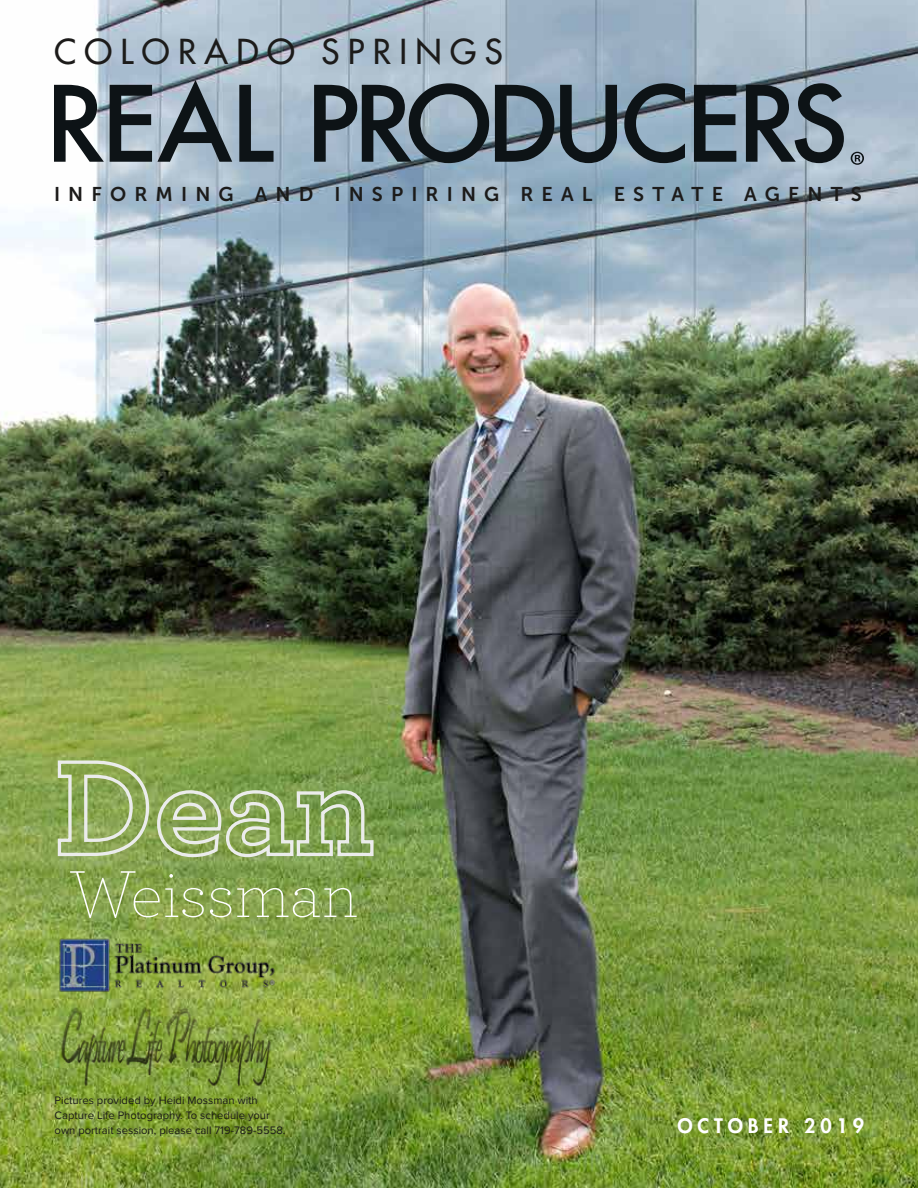
<style>
.page{position:relative;width:918px;height:1188px;background:#fff}
.page>*{position:absolute;margin:0;border:0;box-sizing:border-box;transform-origin:0 0}
.t1{font:200 69.6px "Archer Pro";color:#fff}
.t2{font:500 33.45px "Futura Std";letter-spacing:.25em;color:#1c1b1a}
.t3{font:19.8px "Museo Sans 700";letter-spacing:.41em;color:#1c1b1a}
.t4{font:800 19.5px "Futura Std";letter-spacing:.25em;color:#fff}
.t5{font:11.25px/15px "Proxima Nova";color:#1c1b1a}
</style>
<div class="page">
<img style="left:0;top:0;width:918px;height:1188px">
<svg style="left:54px;top:85px;width:50px;height:77px"></svg>
<svg style="left:110px;top:80px;width:122px;height:82px;background:#6e7b85"></svg>
<svg style="left:239px;top:85px;width:35px;height:77px;background:#67757f"></svg>
<svg style="left:314px;top:83px;width:175px;height:80px;background:#5f6d78"></svg>
<svg style="left:495px;top:85px;width:59px;height:77px;background:#4b5a65"></svg>
<svg style="left:560px;top:85px;width:57px;height:78px;background:#556470"></svg>
<svg style="left:624px;top:83px;width:61px;height:80px;background:#617380"></svg>
<svg style="left:694px;top:85px;width:42px;height:77px;background:#47555f"></svg>
<svg style="left:746px;top:83px;width:98px;height:80px;background:#58656f"></svg>
<svg style="left:851px;top:152px;width:13px;height:13px"></svg>
<svg style="left:56px;top:759px;width:319px;height:100px;background:#94ad69"></svg>
<img style="left:55px;top:998px;width:224px;height:90px">
<img style="left:55px;top:936px;width:223px;height:59px">
<h2 class="t2" style="left:54px;top:30px;width:450px">COLORADO SPRINGS</h2>
<h3 class="t3" style="left:54px;top:183px;width:809px">INFORMING AND INSPIRING REAL ESTATE AGENTS</h3>
<h1 class="t1" style="left:70px;top:851px;width:290px">Weissman</h1>
<p class="t5" style="left:55px;top:1093px;width:232px">Pictures provided by Heidi Mossman with<br>Capture Life Photography. To schedule your own portrait session, please call 719-789-5558.</p>
<h3 class="t4" style="left:677px;top:1114px;width:188px">OCTOBER 2019</h3>
</div>
